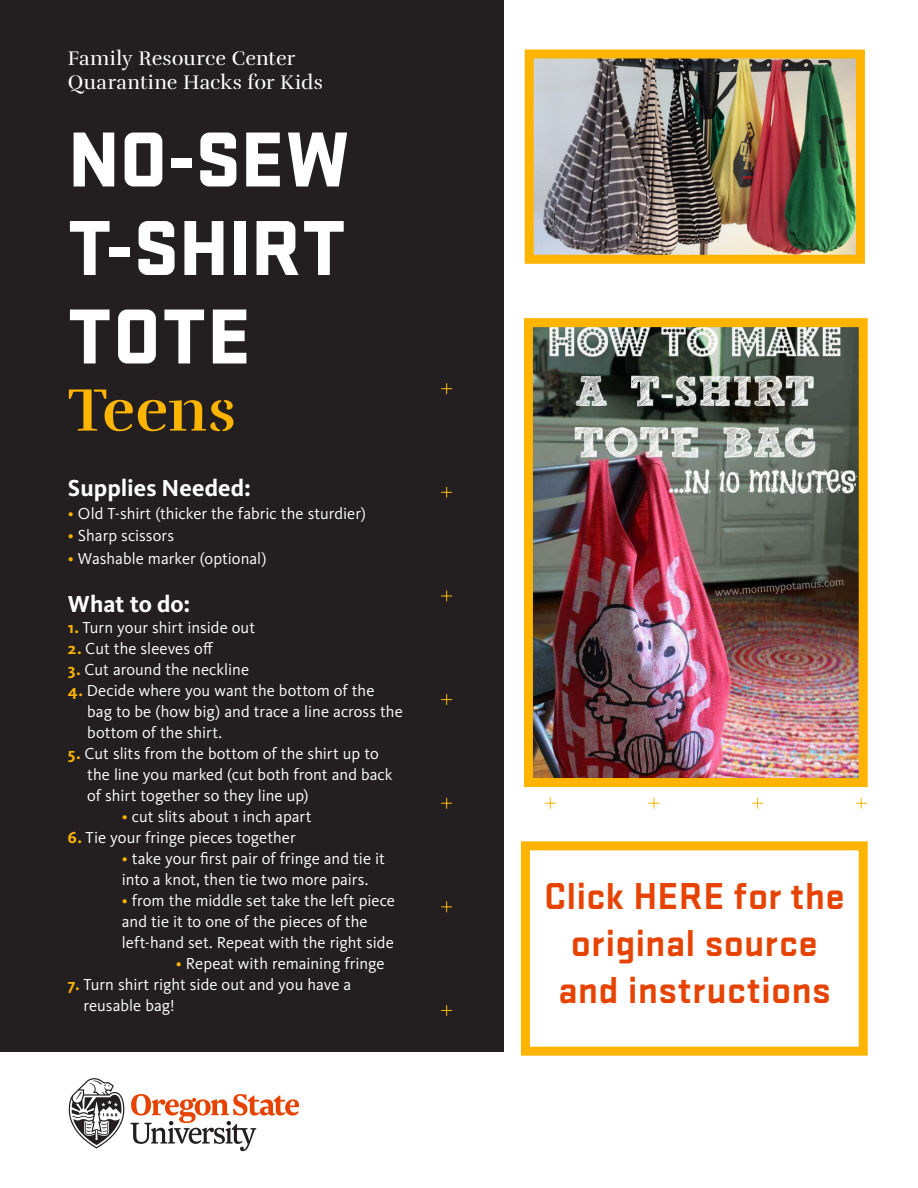
<style>
.page{position:relative;width:918px;height:1188px;background:#fff}
.page>*{position:absolute;margin:0;border:0;box-sizing:border-box;transform-origin:0 0}
.HEADLINE_TITLE_EVENT{font:900 81px/88.5px "Stratum 2";letter-spacing:.005em;color:#fff;text-align:justify}
.SUBHEAD{font:61.5px "Rufina Stencil Bold";color:#ffb500}
.COLLEGE_DEPARTMENT{font:700 39px/46.8px "Stratum 2";letter-spacing:.005em;color:#e74300;text-align:center}
.COLLEGE_DEPARTMENT-2{font:700 24px "Kievit Pro";letter-spacing:.005em;color:#fff}
.COLLEGE_DEPARTMENT-3{font:20.25px/24.3px "Rufina Stencil Regular";letter-spacing:.005em;color:#fff}
.COLLEGE_DEPARTMENT-4{font:16.5px/21px "Kievit Pro";color:#fff}
.s1{color:#ffb500}
.s2{font-weight:700;color:#ffb500}
</style>
<div class="page">
<div style="left:0;top:0;width:503px;height:1052px;background:#231f20"></div>
<svg style="left:441px;top:383px;width:11px;height:11px"></svg>
<svg style="left:441px;top:487px;width:11px;height:11px"></svg>
<svg style="left:441px;top:590px;width:11px;height:11px"></svg>
<svg style="left:441px;top:694px;width:11px;height:11px"></svg>
<svg style="left:441px;top:798px;width:11px;height:11px"></svg>
<svg style="left:441px;top:901px;width:11px;height:11px"></svg>
<svg style="left:441px;top:1005px;width:11px;height:11px"></svg>
<svg style="left:856px;top:798px;width:11px;height:11px"></svg>
<svg style="left:752px;top:798px;width:11px;height:11px"></svg>
<svg style="left:648px;top:798px;width:11px;height:11px"></svg>
<svg style="left:545px;top:798px;width:11px;height:11px"></svg>
<img style="left:535px;top:60px;width:320px;height:194px">
<div style="left:525px;top:50px;width:340px;height:214px;border:9px solid #ffb500"></div>
<img style="left:534px;top:328px;width:324px;height:449px">
<div style="left:524px;top:318px;width:344px;height:469px;border:9px solid #ffb500"></div>
<div style="left:521px;top:841px;width:347px;height:215px;background:#fff;border:9px solid #ffb500"></div>
<svg style="left:68px;top:1078px;width:231px;height:73px"></svg>
<p class="COLLEGE_DEPARTMENT-3" style="left:68px;top:46px;width:257px">Family Resource Center<br>Quarantine Hacks for Kids</p>
<p class="HEADLINE_TITLE_EVENT" style="left:68px;top:110px;width:283px">NO-SEW T-SHIRT TOTE</p>
<p class="SUBHEAD" style="left:68px;top:372px;width:169px">Teens</p>
<p class="COLLEGE_DEPARTMENT-2" style="left:68px;top:474px;width:185px">Supplies Needed:</p>
<p class="COLLEGE_DEPARTMENT-4" style="left:68px;top:502px;width:299px"><span class="s1">•</span> Old T-shirt (thicker the fabric the sturdier)</p>
<p class="COLLEGE_DEPARTMENT-4" style="left:68px;top:525px;width:108px"><span class="s1">•</span> Sharp scissors</p>
<p class="COLLEGE_DEPARTMENT-4" style="left:68px;top:547px;width:200px"><span class="s1">•</span> Washable marker (optional)</p>
<p class="COLLEGE_DEPARTMENT-2" style="left:68px;top:590px;width:124px">What to do:</p>
<p class="COLLEGE_DEPARTMENT-4" style="left:68px;top:617px;width:189px"><span class="s2">1.</span> Turn your shirt inside out</p>
<p class="COLLEGE_DEPARTMENT-4" style="left:68px;top:638px;width:147px"><span class="s2">2.</span> Cut the sleeves off</p>
<p class="COLLEGE_DEPARTMENT-4" style="left:68px;top:659px;width:183px"><span class="s2">3.</span> Cut around the neckline</p>
<p class="COLLEGE_DEPARTMENT-4" style="left:87px;top:680px;width:317px;text-indent:-19px"><span class="s2">4.</span> Decide where you want the bottom of the bag to be (how big) and trace a line across the bottom of the shirt.</p>
<p class="COLLEGE_DEPARTMENT-4" style="left:87px;top:743px;width:307px;text-indent:-19px"><span class="s2">5.</span> Cut slits from the bottom of the shirt up to the line you marked (cut both front and back of shirt together so they line up)</p>
<p class="COLLEGE_DEPARTMENT-4" style="left:122px;top:806px;width:191px"><span class="s1">•</span> cut slits about 1 inch apart</p>
<p class="COLLEGE_DEPARTMENT-4" style="left:68px;top:827px;width:229px"><span class="s2">6.</span> Tie your fringe pieces together</p>
<p class="COLLEGE_DEPARTMENT-4" style="left:122px;top:848px;width:265px"><span class="s1">•</span> take your first pair of fringe and tie it into a knot, then tie two more pairs.</p>
<p class="COLLEGE_DEPARTMENT-4" style="left:122px;top:890px;width:275px"><span class="s1">•</span> from the middle set take the left piece and tie it to one of the pieces of the left-hand set. Repeat with the right side</p>
<p class="COLLEGE_DEPARTMENT-4" style="left:176px;top:953px;width:210px"><span class="s1">•</span> Repeat with remaining fringe</p>
<p class="COLLEGE_DEPARTMENT-4" style="left:83px;top:974px;width:269px;text-indent:-16px"><span class="s2">7.</span> Turn shirt right side out and you have a reusable bag!</p>
<p class="COLLEGE_DEPARTMENT" style="left:544px;top:871px;width:302px">Click HERE for the original source and instructions</p>
</div>
